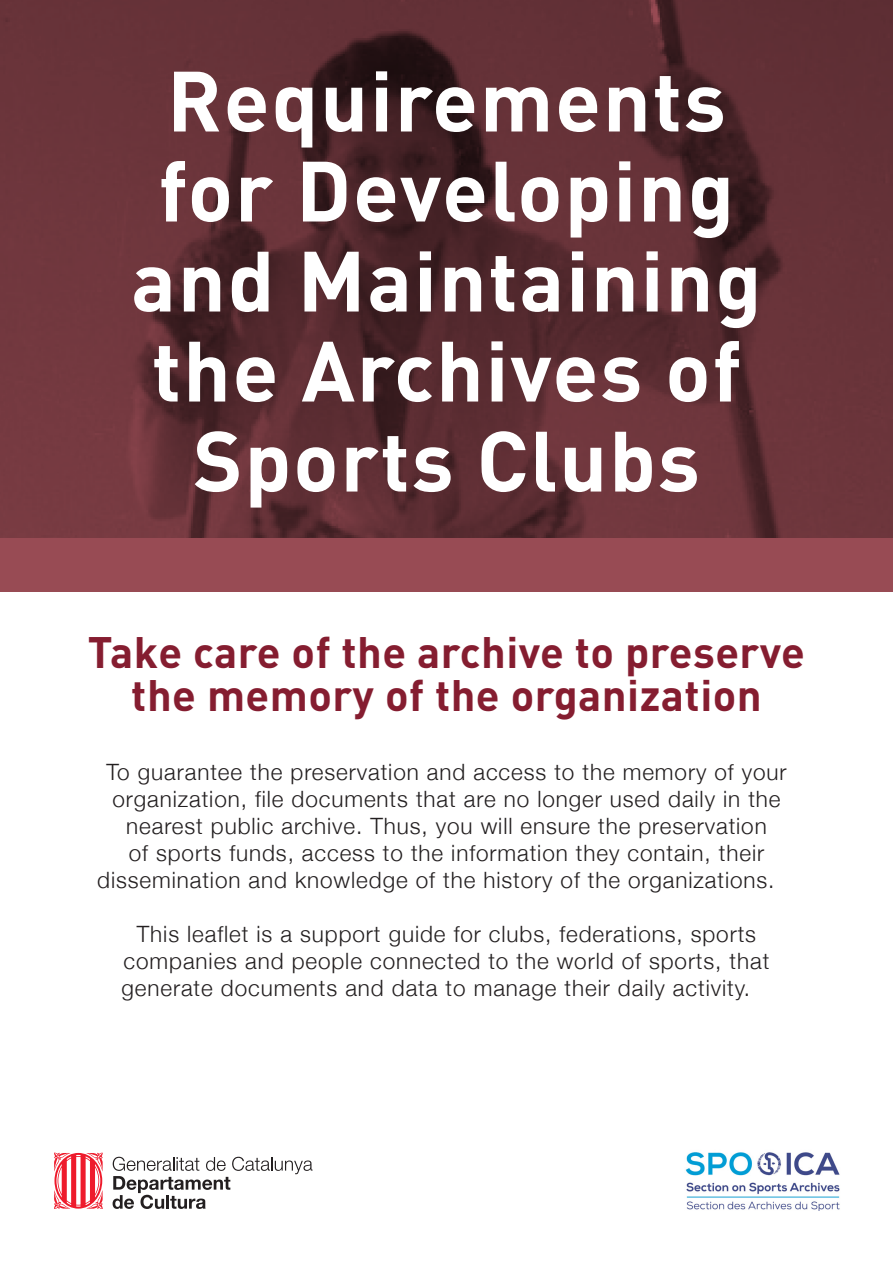
<style>
.page{position:relative;width:893px;height:1263px;background:#fff}
.page>*{position:absolute;margin:0;border:0;box-sizing:border-box;transform-origin:0 0}
.TITULAR{font:700 84px/90px "DIN";letter-spacing:.02em;color:#fff;text-align:center}
.SUBTITUL_1{font:700 43.5px/43.5px "DIN";letter-spacing:.01em;color:#851d30;text-align:center}
.TEXT_BASE_1{font:300 22.5px/27px "Helvetica Neue";letter-spacing:.04em;color:#231f20;text-align:center}
</style>
<div class="page">
<div style="left:0;top:0;width:893px;height:592px;background:#984b54"></div>
<img style="left:0;top:0;width:893px;height:537px">
<svg style="left:54px;top:1152px;width:49px;height:57px"></svg>
<svg style="left:113px;top:1157px;width:200px;height:52px"></svg>
<img style="left:685px;top:1152px;width:155px;height:59px">
<p class="TITULAR" style="left:131px;top:53px;width:632px">Requirements for Developing and Maintaining the Archives of<br>Sports Clubs</p>
<p class="SUBTITUL_1" style="left:88px;top:628px;width:719px">Take care of the archive to preserve the memory of the organization</p>
<p class="TEXT_BASE_1" style="left:97px;top:757px;width:691px">To guarantee the preservation and access to the memory of your organization, file documents that are no longer used daily in the nearest public archive. Thus, you will ensure the preservation<br>of sports funds, access to the information they contain, their dissemination and knowledge of the history of the organizations.</p>
<p class="TEXT_BASE_1" style="left:122px;top:919px;width:649px;text-align:left;text-indent:15px">This leaflet is a support guide for clubs, federations, sports companies and people connected to the world of sports, that generate documents and data to manage their daily activity.</p>
</div>
